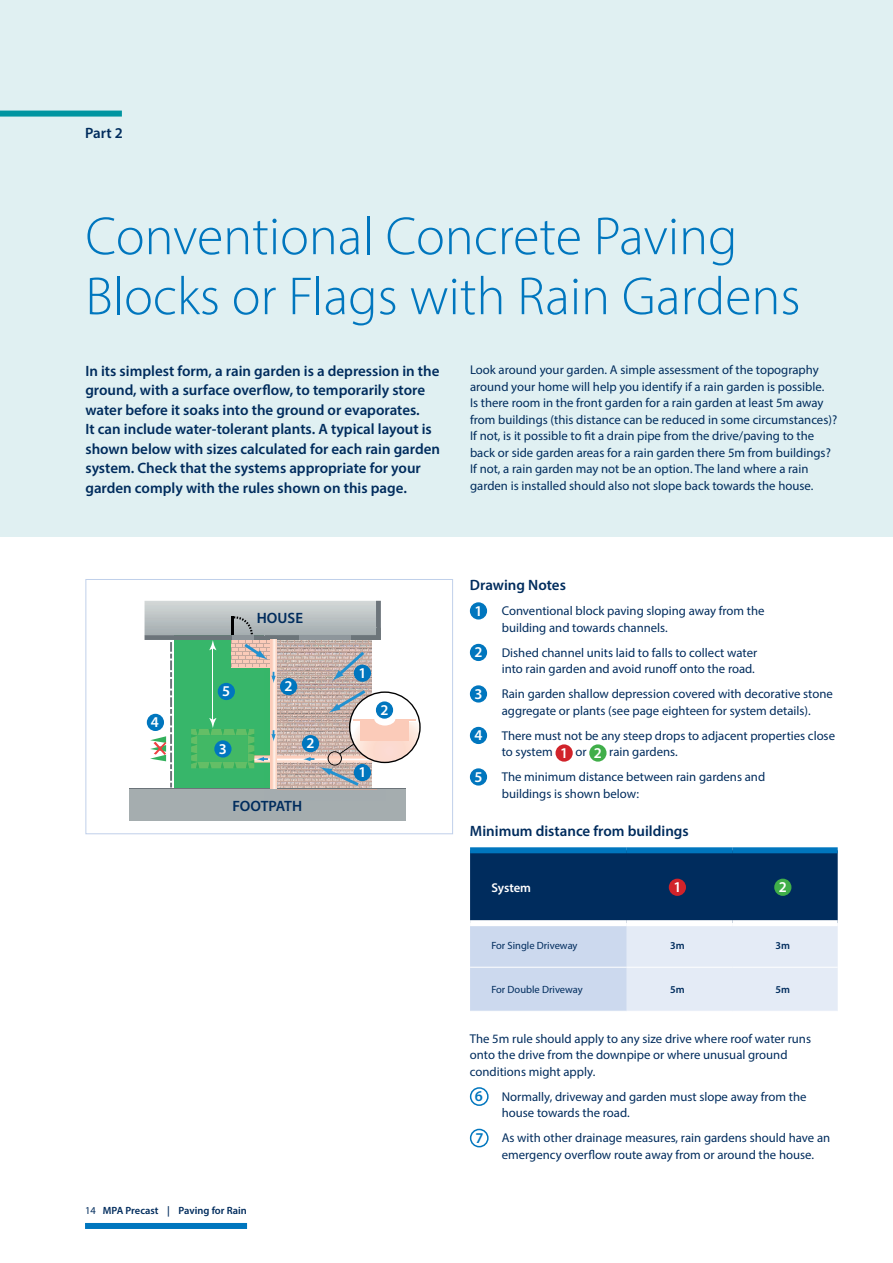
<style>
.page{position:relative;width:893px;height:1263px;background:#fff}
.page>*{position:absolute;margin:0;border:0;box-sizing:border-box;transform-origin:0 0}
.t1{font:300 54px "Myriad Pro";color:#0076be}
.t2{font:600 15px/19.5px "Myriad Pro";color:#002c5d}
.t3{font:600 15px "Myriad Pro";color:#fff}
.t4{font:600 15px "Myriad Pro";color:#0076be}
.t5{font:12.75px/16.5px "Myriad Pro";color:#002c5d}
.t6{font:600 12.75px "Myriad Pro";letter-spacing:-.005em;color:#fff}
.t7{font:600 10.5px "Myriad Pro";color:#002c5d}
.t8{font:10.5px "Myriad Pro";color:#002c5d}
.s1{font-weight:400}
</style>
<div class="page">
<div style="left:85px;top:1223px;width:162px;height:6px;background:#0076be"></div>
<div style="left:0;top:0;width:893px;height:536px;background:#e0f0f2"></div>
<div style="left:0;top:111px;width:122px;height:6px;background:#0095a1"></div>
<div style="left:129px;top:789px;width:277px;height:32px;background:#a5adaf"></div>
<hr style="left:277px;top:789px;width:99px;height:1px;background:#c6a89d">
<hr style="left:129px;top:788px;width:277px;height:1px;background:#6c747a">
<svg style="left:145px;top:601px;width:276px;height:188px"></svg>
<div style="left:374px;top:712px;width:21px;height:13px;background:#fff;border-radius:50%"></div>
<div style="left:85px;top:579px;width:368px;height:255px;border:1px solid #c0d0ea"></div>
<div style="left:354px;top:764px;width:17px;height:17px;background:#0076be;border-radius:50%"></div>
<div style="left:280px;top:678px;width:17px;height:17px;background:#0076be;border-radius:50%"></div>
<div style="left:218px;top:683px;width:17px;height:17px;background:#0076be;border-radius:50%"></div>
<div style="left:147px;top:714px;width:17px;height:17px;background:#0076be;border-radius:50%"></div>
<div style="left:470px;top:602px;width:17px;height:17px;background:#0076be;border-radius:50%"></div>
<div style="left:470px;top:644px;width:17px;height:17px;background:#0076be;border-radius:50%"></div>
<div style="left:470px;top:685px;width:17px;height:17px;background:#0076be;border-radius:50%"></div>
<div style="left:470px;top:727px;width:17px;height:17px;background:#0076be;border-radius:50%"></div>
<div style="left:555px;top:744px;width:18px;height:18px;background:#d1232a;border-radius:50%"></div>
<div style="left:589px;top:744px;width:17px;height:18px;background:#40ae49;border-radius:50%"></div>
<div style="left:470px;top:768px;width:17px;height:17px;background:#0076be;border-radius:50%"></div>
<div style="left:470px;top:1087px;width:19px;height:19px;border:2px solid #0076be;border-radius:50%"></div>
<div style="left:470px;top:1129px;width:19px;height:18px;border:2px solid #0076be;border-radius:50%"></div>
<div style="left:354px;top:665px;width:17px;height:17px;background:#0076be;border-radius:50%"></div>
<div style="left:376px;top:701px;width:17px;height:18px;background:#0076be;border-radius:50%"></div>
<div style="left:302px;top:735px;width:17px;height:17px;background:#0076be;border-radius:50%"></div>
<div style="left:214px;top:740px;width:18px;height:17px;background:#0076be;border-radius:50%"></div>
<svg style="left:470px;top:853px;width:368px;height:158px;background:#7a93b1"></svg>
<div style="left:470px;top:847px;width:157px;height:6px;background:#0076be"></div>
<div style="left:627px;top:847px;width:105px;height:6px;background:#0076be"></div>
<div style="left:732px;top:847px;width:106px;height:6px;background:#0076be"></div>
<hr style="left:470px;top:967px;width:157px;height:1px;background:#fff">
<hr style="left:627px;top:967px;width:105px;height:1px;background:#fff">
<hr style="left:732px;top:967px;width:106px;height:1px;background:#fff">
<div style="left:470px;top:920px;width:157px;height:6px;background:#fff"></div>
<div style="left:627px;top:920px;width:105px;height:6px;background:#fff"></div>
<div style="left:732px;top:920px;width:106px;height:6px;background:#fff"></div>
<div style="left:669px;top:879px;width:17px;height:17px;background:#d1232a;border-radius:50%"></div>
<div style="left:774px;top:879px;width:17px;height:17px;background:#40ae49;border-radius:50%"></div>
<p class="t2" style="left:85px;top:123px;width:39px">Part 2</p>
<p class="t1" style="left:85px;top:204px;width:653px">Conventional Concrete Paving</p>
<p class="t1" style="left:85px;top:264px;width:717px">Blocks or Flags with Rain Gardens</p>
<p class="t2" style="left:85px;top:361px;width:356px">In its simplest form, a rain garden is a depression in the ground, with a surface overflow, to temporarily store water before it soaks into the ground or evaporates.<br>It can include water-tolerant plants. A typical layout is shown below with sizes calculated for each rain garden system. Check that the systems appropriate for your garden comply with the rules shown on this page.</p>
<p class="t5" style="left:470px;top:361px;width:369px">Look around your garden. A simple assessment of the topography around your home will help you identify if a rain garden is possible.<br>Is there room in the front garden for a rain garden at least 5m away from buildings (this distance can be reduced in some circumstances)?<br>If not, is it possible to fit a drain pipe from the drive/paving to the back or side garden areas for a rain garden there 5m from buildings?<br>If not, a rain garden may not be an option. The land where a rain garden is installed should also not slope back towards the house.</p>
<p class="t3" style="left:151px;top:712px;width:10px">4</p>
<p class="t3" style="left:222px;top:681px;width:10px">5</p>
<p class="t3" style="left:219px;top:739px;width:10px">3</p>
<p class="t2" style="left:257px;top:607px;width:48px">HOUSE</p>
<p class="t3" style="left:285px;top:677px;width:10px">2</p>
<p class="t3" style="left:306px;top:734px;width:10px">2</p>
<p class="t2" style="left:232px;top:795px;width:71px">FOOTPATH</p>
<p class="t3" style="left:358px;top:663px;width:10px">1</p>
<p class="t3" style="left:380px;top:700px;width:10px">2</p>
<p class="t3" style="left:358px;top:763px;width:10px">1</p>
<p class="t7" style="left:85px;top:1204px;width:163px"><span class="s1">14</span> MPA Precast | Paving for Rain</p>
<p class="t2" style="left:470px;top:575px;width:98px">Drawing Notes</p>
<p class="t3" style="left:474px;top:601px;width:10px">1</p>
<p class="t5" style="left:502px;top:602px;width:264px">Conventional block paving sloping away from the building and towards channels.</p>
<p class="t3" style="left:474px;top:642px;width:10px">2</p>
<p class="t5" style="left:502px;top:644px;width:257px">Dished channel units laid to falls to collect water into rain garden and avoid runoff onto the road.</p>
<p class="t3" style="left:474px;top:684px;width:10px">3</p>
<p class="t5" style="left:502px;top:685px;width:333px">Rain garden shallow depression covered with decorative stone aggregate or plants (see page eighteen for system details).</p>
<p class="t3" style="left:474px;top:725px;width:10px">4</p>
<p class="t5" style="left:502px;top:727px;width:335px">There must not be any steep drops to adjacent properties close to system</p>
<p class="t3" style="left:560px;top:743px;width:10px">1</p>
<p class="t5" style="left:575px;top:744px;width:13px">or</p>
<p class="t3" style="left:594px;top:743px;width:10px">2</p>
<p class="t5" style="left:609px;top:744px;width:70px">rain gardens.</p>
<p class="t3" style="left:474px;top:767px;width:10px">5</p>
<p class="t5" style="left:502px;top:769px;width:265px">The minimum distance between rain gardens and buildings is shown below:</p>
<p class="t2" style="left:470px;top:820px;width:220px">Minimum distance from buildings</p>
<p class="t6" style="left:491px;top:879px;width:41px">System</p>
<p class="t3" style="left:673px;top:877px;width:10px">1</p>
<p class="t3" style="left:779px;top:877px;width:10px">2</p>
<p class="t8" style="left:491px;top:939px;width:88px">For Single Driveway</p>
<p class="t7" style="left:670px;top:939px;width:16px">3m</p>
<p class="t7" style="left:776px;top:939px;width:16px">3m</p>
<p class="t8" style="left:491px;top:983px;width:93px">For Double Driveway</p>
<p class="t7" style="left:670px;top:983px;width:16px">5m</p>
<p class="t7" style="left:776px;top:983px;width:16px">5m</p>
<p class="t5" style="left:470px;top:1030px;width:343px">The 5m rule should apply to any size drive where roof water runs onto the drive from the downpipe or where unusual ground conditions might apply.</p>
<p class="t4" style="left:475px;top:1087px;width:10px">6</p>
<p class="t5" style="left:502px;top:1088px;width:306px">Normally, driveway and garden must slope away from the house towards the road.</p>
<p class="t4" style="left:475px;top:1128px;width:10px">7</p>
<p class="t5" style="left:502px;top:1129px;width:330px">As with other drainage measures, rain gardens should have an emergency overflow route away from or around the house.</p>
</div>
